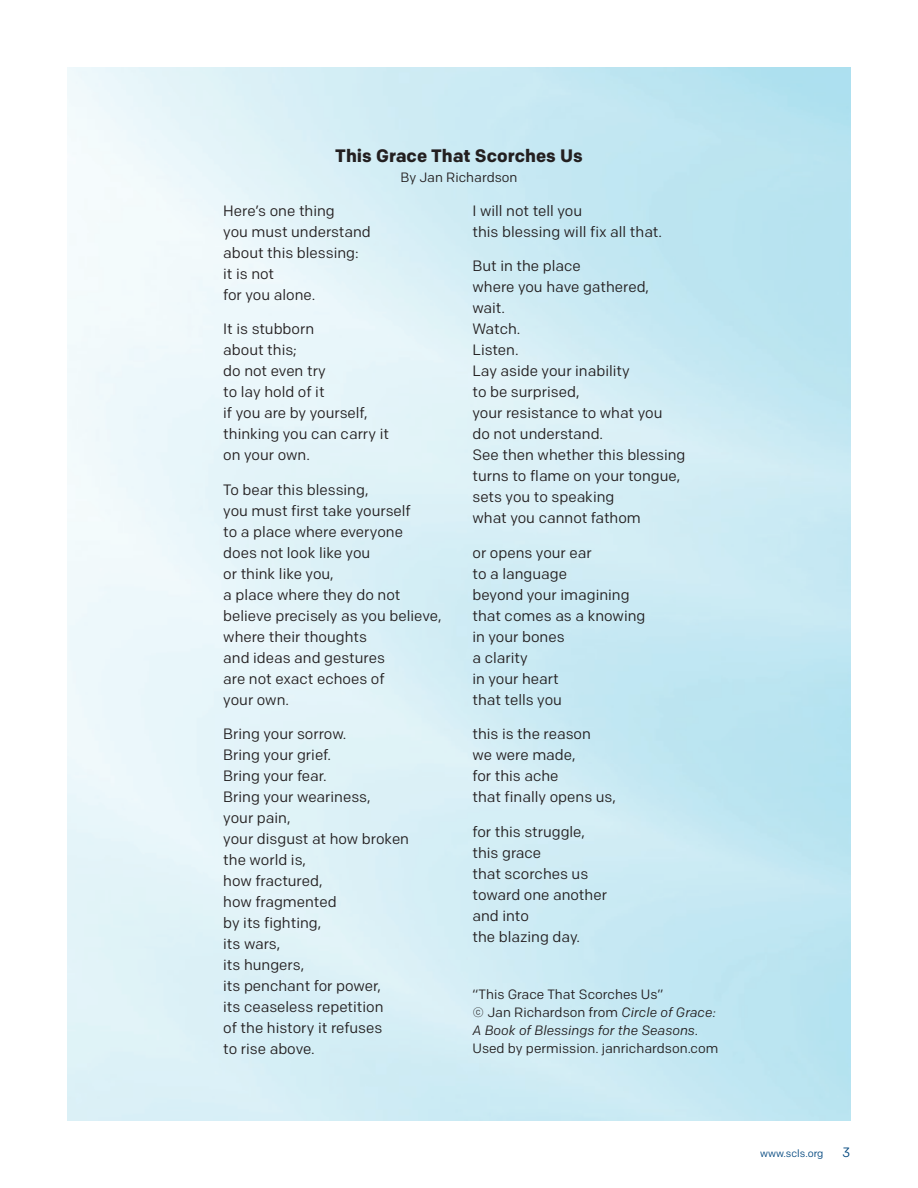
<style>
.page{position:relative;width:918px;height:1188px;background:#fff}
.page>*{position:absolute;margin:0;border:0;box-sizing:border-box;transform-origin:0 0}
.t1{font:700 18px "Colfax";color:#231f20}
.t2{font:15px/21px "Colfax";color:#231f20}
.t3{font:13.5px/18px "Colfax";color:#231f20}
.t4{font:13.5px "Colfax";color:#00467e}
.t5{font:10.5px "Colfax";color:#00467e}
.s1{font-style:italic}
</style>
<div class="page">
<p class="t1" style="left:335px;top:145px;width:249px">This Grace That Scorches Us</p>
<p class="t3" style="left:401px;top:168px;width:118px">By Jan Richardson</p>
<p class="t2" style="left:223px;top:200px;width:149px">Here’s one thing<br>you must understand about this blessing: it is not<br>for you alone.</p>
<p class="t2" style="left:223px;top:318px;width:167px">It is stubborn<br>about this;<br>do not even try<br>to lay hold of it<br>if you are by yourself, thinking you can carry it on your own.</p>
<p class="t2" style="left:223px;top:479px;width:220px">To bear this blessing,<br>you must first take yourself<br>to a place where everyone<br>does not look like you<br>or think like you,<br>a place where they do not believe precisely as you believe, where their thoughts<br>and ideas and gestures<br>are not exact echoes of<br>your own.</p>
<p class="t2" style="left:223px;top:723px;width:187px">Bring your sorrow.<br>Bring your grief.<br>Bring your fear.<br>Bring your weariness,<br>your pain,<br>your disgust at how broken the world is,<br>how fractured,<br>how fragmented<br>by its fighting,<br>its wars,<br>its hungers,<br>its penchant for power,<br>its ceaseless repetition<br>of the history it refuses<br>to rise above.</p>
<p class="t2" style="left:472px;top:200px;width:191px">I will not tell you<br>this blessing will fix all that.</p>
<p class="t2" style="left:472px;top:255px;width:215px">But in the place<br>where you have gathered,<br>wait.<br>Watch.<br>Listen.<br>Lay aside your inability<br>to be surprised,<br>your resistance to what you<br>do not understand.<br>See then whether this blessing turns to flame on your tongue, sets you to speaking<br>what you cannot fathom</p>
<p class="t2" style="left:472px;top:542px;width:174px">or opens your ear<br>to a language<br>beyond your imagining that comes as a knowing in your bones<br>a clarity<br>in your heart<br>that tells you</p>
<p class="t2" style="left:472px;top:723px;width:145px">this is the reason<br>we were made,<br>for this ache<br>that finally opens us,</p>
<p class="t2" style="left:472px;top:821px;width:136px">for this struggle, this grace<br>that scorches us toward one another and into<br>the blazing day.</p>
<p class="t3" style="left:472px;top:986px;width:247px">“This Grace That Scorches Us”<br>© Jan Richardson from <span class="s1">Circle of Grace:<br>A Book of Blessings for the Seasons</span>.<br>Used by permission. janrichardson.com</p>
<p class="t5" style="left:760px;top:1147px;width:65px">www.scls.org</p>
<p class="t4" style="left:842px;top:1144px;width:10px">3</p>
</div>
